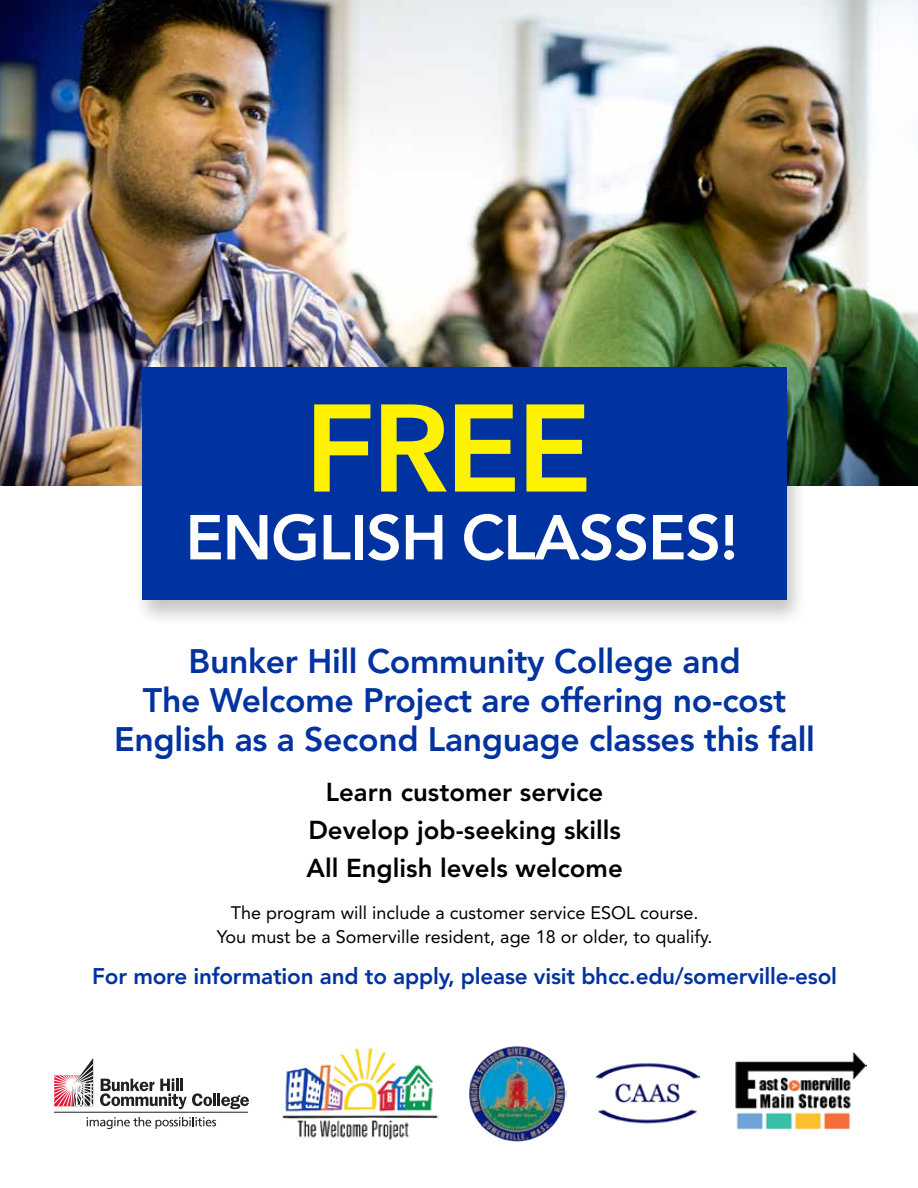
<style>
.page{position:relative;width:918px;height:1188px;background:#fff}
.page>*{position:absolute;margin:0;border:0;box-sizing:border-box;transform-origin:0 0}
.t1{font:800 123px "Avenir LT Std";color:#fff200}
.t2{font:800 62.7px "Avenir LT Std";letter-spacing:-.02em;color:#fff}
.t3{font:800 33.75px/39px "Avenir LT Std";letter-spacing:-.01em;color:#0033a0;text-align:center}
.t4{font:800 25.8px/38.2px "Avenir LT Std";color:#000;text-align:center}
.t5{font:800 22.5px "Avenir LT Std";letter-spacing:-.01em;color:#0033a0}
.t6{font:18px/24px "Avenir LT Std";color:#000;text-align:center}
</style>
<div class="page">
<img style="left:0;top:0;width:918px;height:486px">
<div style="left:133px;top:365px;width:675px;height:262px;background:#000;opacity:.23"></div>
<div style="left:142px;top:368px;width:645px;height:232px;background:#0033a0"></div>
<svg style="left:100px;top:1078px;width:149px;height:31px"></svg>
<hr style="left:54px;top:1112px;width:194px;height:1px;background:#231f20">
<svg style="left:87px;top:1117px;width:129px;height:12px"></svg>
<svg style="left:54px;top:1058px;width:39px;height:49px"></svg>
<img style="left:469px;top:1046px;width:98px;height:96px">
<img style="left:282px;top:1048px;width:157px;height:92px">
<img style="left:735px;top:1052px;width:131px;height:78px">
<img style="left:596px;top:1063px;width:104px;height:61px">
<h1 class="t1" style="left:304px;top:376px;width:289px">FREE</h1>
<h2 class="t2" style="left:185px;top:501px;width:555px">ENGLISH CLASSES!</h2>
<p class="t3" style="left:114px;top:641px;width:702px">Bunker Hill Community College and<br>The Welcome Project are offering no-cost<br>English as a Second Language classes this fall</p>
<p class="t4" style="left:306px;top:773px;width:318px">Learn customer service<br>Develop job-seeking skills<br>All English levels welcome</p>
<p class="t6" style="left:217px;top:901px;width:497px">The program will include a customer service ESOL course.<br>You must be a Somerville resident, age 18 or older, to qualify.</p>
<p class="t5" style="left:92px;top:963px;width:746px">For more information and to apply, please visit bhcc.edu/somerville-esol</p>
</div>
